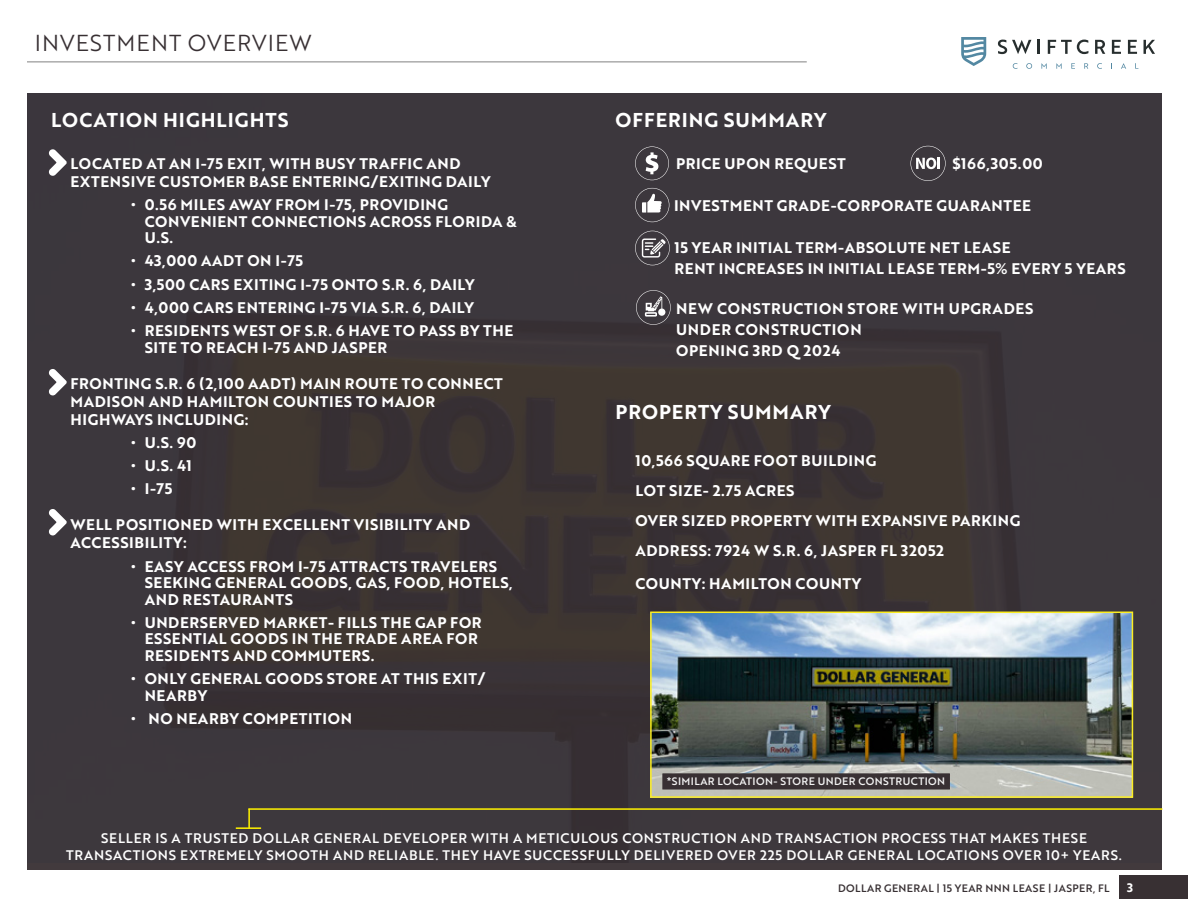
<style>
.page{position:relative;width:1188px;height:918px;background:#fff}
.page>*{position:absolute;margin:0;border:0;box-sizing:border-box;transform-origin:0 0}
.t1{font:22.5px "Brother 1816 Book";letter-spacing:.05em;color:#383033}
.t2{font:19.5px "Brother 1816 Bold";letter-spacing:.05em;color:#fff}
.t3{font:15px/16.5px "Brother 1816 Bold";letter-spacing:.04em;color:#fff}
.t4{font:13.5px/16.5px "Brother 1816 Medium";letter-spacing:.06em;color:#fff;text-align:center}
.t5{font:12px "Brother 1816 Bold";color:#fff}
.t6{font:10.5px "Brother 1816 Medium";letter-spacing:.04em;color:#f2f2f2}
.t7{font:10.5px "Brother 1816 Medium";letter-spacing:.04em;color:#383033}
</style>
<div class="page">
<div style="left:1120px;top:875px;width:68px;height:24px;background:#383033"></div>
<hr style="left:27px;top:61px;width:780px;height:2px;background:#ababab">
<svg style="left:1121px;top:63px;width:5px;height:6px"></svg>
<svg style="left:998px;top:40px;width:33px;height:14px"></svg>
<svg style="left:1038px;top:40px;width:2px;height:14px"></svg>
<svg style="left:1048px;top:40px;width:40px;height:14px"></svg>
<svg style="left:1095px;top:40px;width:10px;height:14px"></svg>
<svg style="left:1112px;top:40px;width:9px;height:14px"></svg>
<svg style="left:1128px;top:40px;width:9px;height:14px"></svg>
<svg style="left:1144px;top:40px;width:11px;height:14px"></svg>
<svg style="left:961px;top:37px;width:25px;height:29px"></svg>
<svg style="left:1013px;top:63px;width:4px;height:6px"></svg>
<svg style="left:1026px;top:63px;width:6px;height:6px"></svg>
<svg style="left:1041px;top:63px;width:6px;height:6px"></svg>
<svg style="left:1056px;top:63px;width:6px;height:6px"></svg>
<svg style="left:1071px;top:63px;width:4px;height:6px"></svg>
<svg style="left:1084px;top:63px;width:4px;height:6px"></svg>
<svg style="left:1097px;top:63px;width:5px;height:6px"></svg>
<div style="left:28px;top:93px;width:1134px;height:776px;background:linear-gradient(to right,#3b3539,#3d3739)"></div>
<hr style="left:248px;top:809px;width:2px;height:20px;background:#fff200">
<hr style="left:236px;top:827px;width:25px;height:2px;background:#fff200">
<hr style="left:248px;top:808px;width:914px;height:2px;background:#fff200">
<img style="left:653px;top:615px;width:477px;height:180px">
<div style="left:650px;top:612px;width:483px;height:186px;border:2px solid #fbed22"></div>
<div style="left:663px;top:774px;width:287px;height:15px;background:#383033"></div>
<svg style="left:635px;top:146px;width:34px;height:34px"></svg>
<svg style="left:635px;top:231px;width:35px;height:34px"></svg>
<svg style="left:636px;top:290px;width:35px;height:35px"></svg>
<svg style="left:911px;top:146px;width:35px;height:35px"></svg>
<svg style="left:635px;top:188px;width:34px;height:34px"></svg>
<svg style="left:49px;top:509px;width:18px;height:27px"></svg>
<svg style="left:49px;top:369px;width:18px;height:27px"></svg>
<svg style="left:49px;top:149px;width:18px;height:27px"></svg>
<h1 class="t1" style="left:35px;top:26px;width:279px">INVESTMENT OVERVIEW</h1>
<h2 class="t2" style="left:51px;top:105px;width:239px">LOCATION HIGHLIGHTS</h2>
<p class="t3" style="left:70px;top:154px;width:422px;line-height:18px">LOCATED AT AN I-75 EXIT, WITH BUSY TRAFFIC AND<br>EXTENSIVE CUSTOMER BASE ENTERING/EXITING DAILY</p>
<p class="t3" style="left:145px;top:196px;width:374px;text-indent:-14px">• 0.56 MILES AWAY FROM I-75, PROVIDING<br>CONVENIENT CONNECTIONS ACROSS FLORIDA &amp;<br>U.S.</p>
<p class="t3" style="left:131px;top:252px;width:173px">• 43,000 AADT ON I-75</p>
<p class="t3" style="left:131px;top:276px;width:345px">• 3,500 CARS EXITING I-75 ONTO S.R. 6, DAILY</p>
<p class="t3" style="left:131px;top:299px;width:344px">• 4,000 CARS ENTERING I-75 VIA S.R. 6, DAILY</p>
<p class="t3" style="left:145px;top:322px;width:370px;text-indent:-14px">• RESIDENTS WEST OF S.R. 6 HAVE TO PASS BY THE<br>SITE TO REACH I-75 AND JASPER</p>
<p class="t3" style="left:71px;top:374px;width:434px;line-height:18px">FRONTING S.R. 6 (2,100 AADT) MAIN ROUTE TO CONNECT<br>MADISON AND HAMILTON COUNTIES TO MAJOR<br>HIGHWAYS INCLUDING:</p>
<p class="t3" style="left:131px;top:434px;width:67px">• U.S. 90</p>
<p class="t3" style="left:131px;top:457px;width:62px">• U.S. 41</p>
<p class="t3" style="left:131px;top:480px;width:43px">• I-75</p>
<p class="t3" style="left:71px;top:516px;width:401px;line-height:18px">WELL POSITIONED WITH EXCELLENT VISIBILITY AND<br>ACCESSIBILITY:</p>
<p class="t3" style="left:145px;top:558px;width:370px;text-indent:-14px">• EASY ACCESS FROM I-75 ATTRACTS TRAVELERS<br>SEEKING GENERAL GOODS, GAS, FOOD, HOTELS,<br>AND RESTAURANTS</p>
<p class="t3" style="left:145px;top:614px;width:339px;text-indent:-14px">• UNDERSERVED MARKET- FILLS THE GAP FOR<br>ESSENTIAL GOODS IN THE TRADE AREA FOR<br>RESIDENTS AND COMMUTERS.</p>
<p class="t3" style="left:145px;top:670px;width:342px;text-indent:-14px">• ONLY GENERAL GOODS STORE AT THIS EXIT/<br>NEARBY</p>
<p class="t3" style="left:131px;top:710px;width:222px">• NO NEARBY COMPETITION</p>
<h2 class="t2" style="left:616px;top:105px;width:212px">OFFERING SUMMARY</h2>
<p class="t3" style="left:952px;top:155px;width:92px">$166,305.00</p>
<p class="t3" style="left:674px;top:197px;width:358px">INVESTMENT GRADE-CORPORATE GUARANTEE</p>
<p class="t3" style="left:676px;top:155px;width:171px">PRICE UPON REQUEST</p>
<p class="t3" style="left:675px;top:237px;width:453px;line-height:21px">15 YEAR INITIAL TERM-ABSOLUTE NET LEASE<br>RENT INCREASES IN INITIAL LEASE TERM-5% EVERY 5 YEARS</p>
<p class="t3" style="left:676px;top:298px;width:359px;line-height:21px">NEW CONSTRUCTION STORE WITH UPGRADES<br>UNDER CONSTRUCTION<br>OPENING 3RD Q 2024</p>
<h2 class="t2" style="left:616px;top:397px;width:217px">PROPERTY SUMMARY</h2>
<p class="t3" style="left:636px;top:445px;width:386px;line-height:30px">10,566 SQUARE FOOT BUILDING<br>LOT SIZE- 2.75 ACRES<br>OVER SIZED PROPERTY WITH EXPANSIVE PARKING<br>ADDRESS: 7924 W S.R. 6, JASPER FL 32052</p>
<p class="t3" style="left:636px;top:575px;width:227px">COUNTY: HAMILTON COUNTY</p>
<p class="t6" style="left:667px;top:773px;width:280px">*SIMILAR LOCATION- STORE UNDER CONSTRUCTION</p>
<p class="t4" style="left:66px;top:830px;width:1057px">SELLER IS A TRUSTED DOLLAR GENERAL DEVELOPER WITH A METICULOUS CONSTRUCTION AND TRANSACTION PROCESS THAT MAKES THESE<br>TRANSACTIONS EXTREMELY SMOOTH AND RELIABLE. THEY HAVE SUCCESSFULLY DELIVERED OVER 225 DOLLAR GENERAL LOCATIONS OVER 10+ YEARS.</p>
<p class="t7" style="left:838px;top:880px;width:273px">DOLLAR GENERAL | 15 YEAR NNN LEASE | JASPER, FL</p>
<p class="t5" style="left:1127px;top:879px;width:7px">3</p>
</div>
